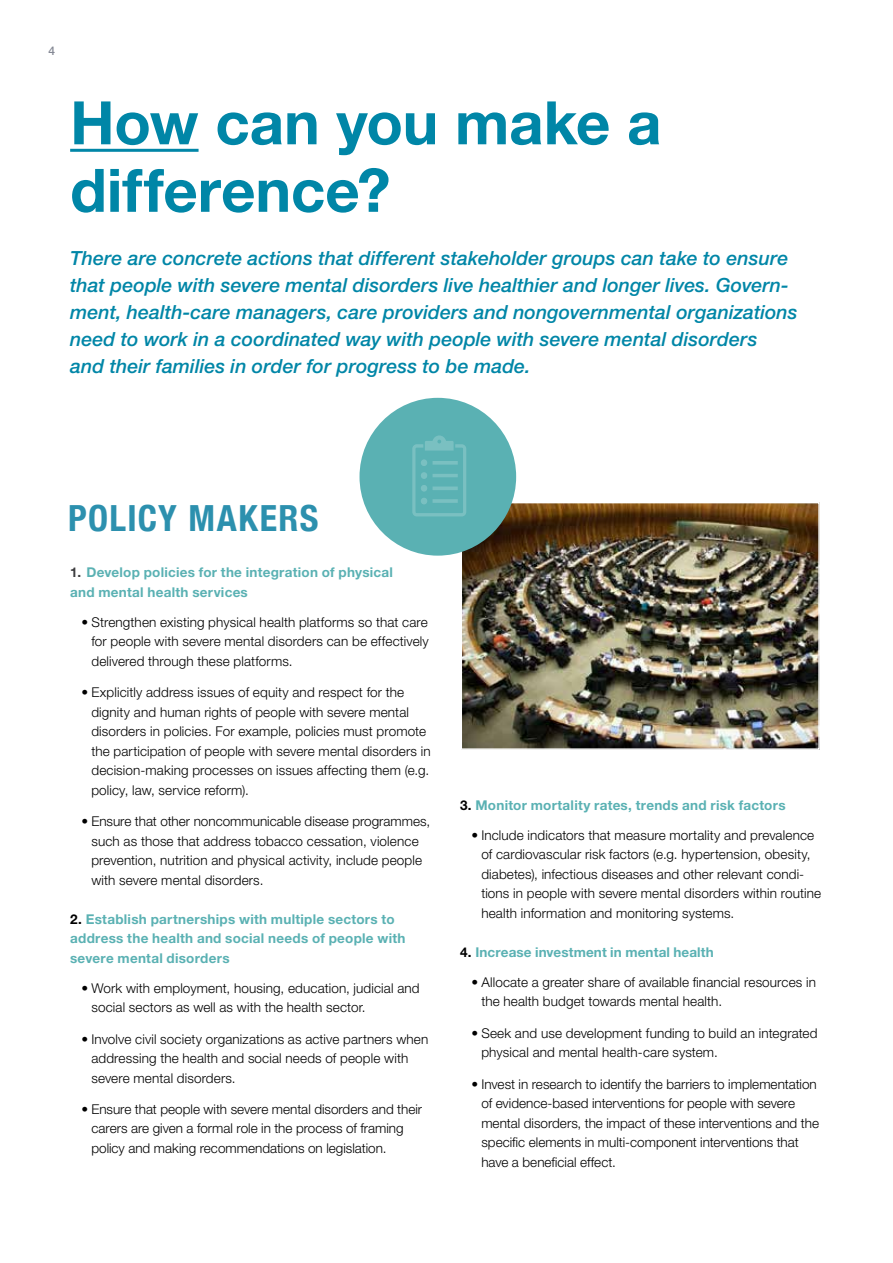
<style>
.page{position:relative;width:893px;height:1263px;background:#fff}
.page>*{position:absolute;margin:0;border:0;box-sizing:border-box;transform-origin:0 0}
.t1{font:700 60px/67.5px "Helvetica Neue LT Std";color:#0086a7}
.t2{font:700 condensed 36px "Helvetica Neue";letter-spacing:.035em;color:#2c90ae}
.t3{font:italic 500 19.5px/27px "Helvetica Neue LT Std";color:#0086a7}
.t4{font:300 13.5px/19.5px "Helvetica Neue LT Std";letter-spacing:.01em;color:#000}
.t5{font:700 13.5px/19.5px "Helvetica Neue LT Std";letter-spacing:.02em;color:#5ab1b3}
.t6{font:500 12px "Helvetica Neue LT Std";color:#848894}
.s1{color:#3e3d40}
.s2{color:#000}
</style>
<div class="page">
<img style="left:463px;top:505px;width:354px;height:242px">
<div style="left:460px;top:502px;width:360px;height:248px;border:2px solid #fff"></div>
<div style="left:359px;top:398px;width:157px;height:158px;background:#5ab1b3;border-radius:50%"></div>
<svg style="left:412px;top:435px;width:54px;height:81px"></svg>
<hr style="left:70px;top:149px;width:129px;height:3px;background:#0086a7">
<p class="t6" style="left:49px;top:44px;width:8px">4</p>
<h1 class="t1" style="left:70px;top:88px;width:593px">How can you make a difference?</h1>
<p class="t3" style="left:70px;top:244px;width:729px">There are concrete actions that different stakeholder groups can take to ensure that people with severe mental disorders live healthier and longer lives. Govern&shy;ment, health-care managers, care providers and nongovernmental organizations need to work in a coordinated way with people with severe mental disorders<br>and their families in order for progress to be made.</p>
<h2 class="t2" style="left:68px;top:488px;width:252px">POLICY MAKERS</h2>
<p class="t5" style="left:70px;top:562px;width:324px"><span class="s1">1.</span> Develop policies for the integration of physical and mental health services</p>
<p class="t4" style="left:91px;top:612px;width:339px;text-align:justify;text-indent:-10px">• Strengthen existing physical health platforms so that care for people with severe mental disorders can be effectively delivered through these platforms.</p>
<p class="t4" style="left:91px;top:682px;width:341px;text-indent:-10px">• Explicitly address issues of equity and respect for the dignity and human rights of people with severe mental disorders in policies. For example, policies must promote the participation of people with severe mental disorders in decision-making processes on issues affecting them (e.g. policy, law, service reform).</p>
<p class="t4" style="left:91px;top:811px;width:340px;text-indent:-10px">• Ensure that other noncommunicable disease programmes, such as those that address tobacco cessation, violence prevention, nutrition and physical activity, include people with severe mental disorders.</p>
<p class="t5" style="left:70px;top:909px;width:337px"><span class="s2">2.</span> Establish partnerships with multiple sectors to address the health and social needs of people with severe mental disorders</p>
<p class="t4" style="left:91px;top:978px;width:330px;text-indent:-10px">• Work with employment, housing, education, judicial and social sectors as well as with the health sector.</p>
<p class="t4" style="left:91px;top:1029px;width:338px;text-indent:-10px">• Involve civil society organizations as active partners when addressing the health and social needs of people with severe mental disorders.</p>
<p class="t4" style="left:91px;top:1099px;width:332px;text-indent:-10px">• Ensure that people with severe mental disorders and their carers are given a formal role in the process of framing policy and making recommendations on legislation.</p>
<p class="t5" style="left:460px;top:795px;width:327px"><span class="s2">3.</span> Monitor mortality rates, trends and risk factors</p>
<p class="t4" style="left:481px;top:825px;width:341px;text-indent:-10px">• Include indicators that measure mortality and prevalence of cardiovascular risk factors (e.g. hypertension, obesity, diabetes), infectious diseases and other relevant condi&shy;tions in people with severe mental disorders within routine health information and monitoring systems.</p>
<p class="t5" style="left:460px;top:942px;width:255px"><span class="s2">4.</span> Increase investment in mental health</p>
<p class="t4" style="left:481px;top:972px;width:336px;text-indent:-10px">• Allocate a greater share of available financial resources in the health budget towards mental health.</p>
<p class="t4" style="left:481px;top:1023px;width:338px;text-indent:-10px">• Seek and use development funding to build an integrated physical and mental health-care system.</p>
<p class="t4" style="left:481px;top:1074px;width:339px;text-indent:-10px">• Invest in research to identify the barriers to implementation of evidence-based interventions for people with severe mental disorders, the impact of these interventions and the specific elements in multi-component interventions that have a beneficial effect.</p>
</div>
